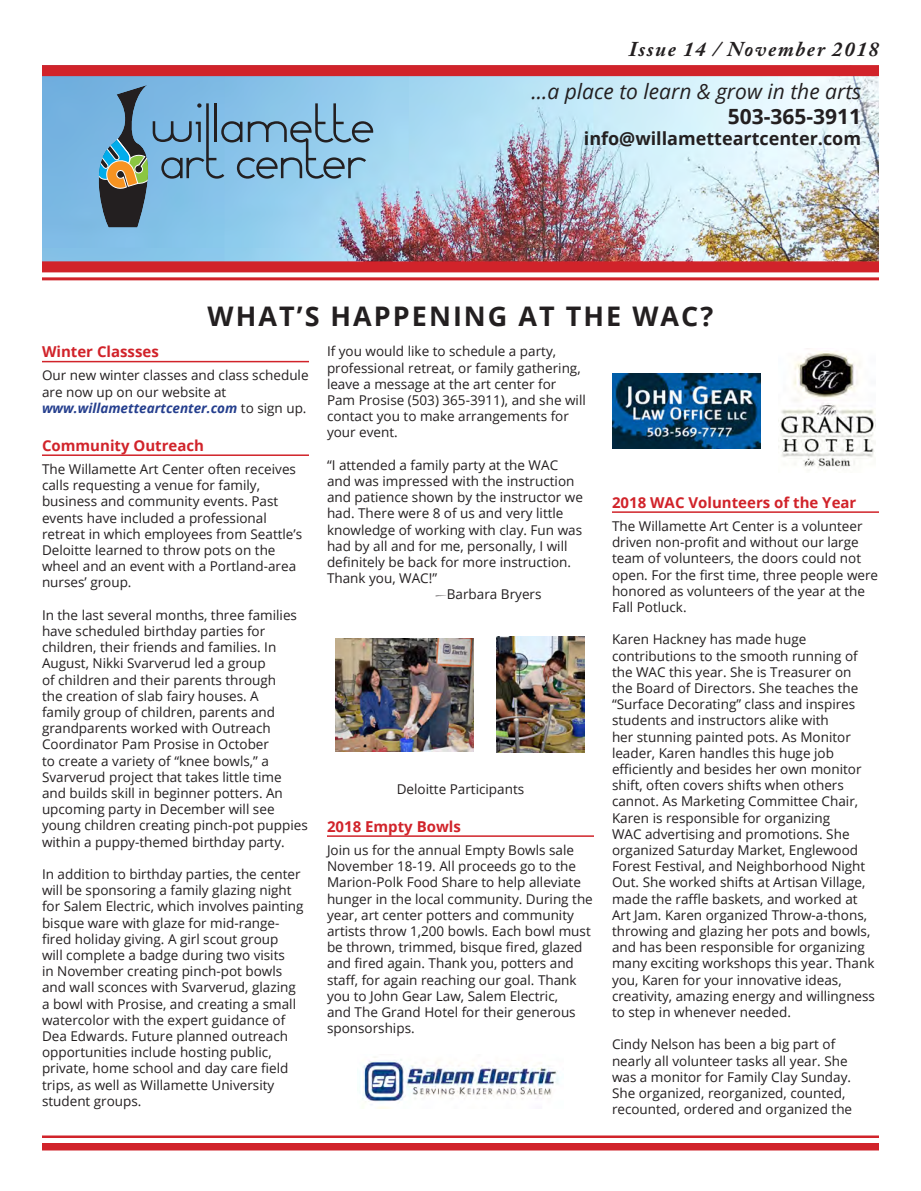
<style>
.page{position:relative;width:921px;height:1191px;background:#fff}
.page>*{position:absolute;margin:0;border:0;box-sizing:border-box;transform-origin:0 0}
.t1{font:700 27px "Open Sans";letter-spacing:.075em;color:#231f20}
.t2{font:italic 21px "Open Sans";color:#231f20}
.t3{font:italic 700 21px "Adobe Caslon Pro";letter-spacing:.075em;color:#231f20}
.t4{font:700 21px "Open Sans";color:#231f20}
.t5{font:700 18px "Open Sans";color:#231f20}
.SUBTITLE{font:700 15px "Open Sans";color:#d1232a}
.BODY{font:13.5px/16.2px "Open Sans";color:#231f20}
.BODY-2{font:italic 700 13.5px "Open Sans";color:#253f8e}
.s1{font-weight:400;font-style:normal;color:#231f20}
.s2{font-family:"Bradley Hand ITC"}
</style>
<div class="page">
<div style="left:42px;top:1143px;width:837px;height:7px;background:#d1232a"></div>
<hr style="left:42px;top:1135px;width:837px;height:3px;background:#d1232a">
<img style="left:42px;top:65px;width:837px;height:215px">
<hr style="left:42px;top:361px;width:267px;height:1px;background:#d1232a">
<hr style="left:42px;top:454px;width:267px;height:2px;background:#d1232a">
<hr style="left:327px;top:835px;width:267px;height:2px;background:#d1232a">
<hr style="left:612px;top:511px;width:267px;height:2px;background:#d1232a">
<svg style="left:85px;top:85px;width:288px;height:142px"></svg>
<img style="left:497px;top:636px;width:88px;height:117px">
<img style="left:335px;top:639px;width:138px;height:112px">
<img style="left:359px;top:1057px;width:200px;height:51px">
<img style="left:778px;top:351px;width:97px;height:118px">
<img style="left:613px;top:373px;width:147px;height:76px">
<h2 class="t3" style="left:629px;top:36px;width:252px">Issue 14 / November 2018</h2>
<p class="t2" style="left:532px;top:77px;width:331px">...a place to learn &amp; grow in the arts</p>
<p class="t4" style="left:728px;top:101px;width:135px">503-365-3911</p>
<p class="t5" style="left:584px;top:126px;width:279px">info@willametteartcenter.com</p>
<p class="t1" style="left:208px;top:297px;width:507px">WHAT’S HAPPENING AT THE WAC?</p>
<p class="SUBTITLE" style="left:42px;top:341px;width:118px">Winter Classses</p>
<p class="BODY" style="left:42px;top:367px;width:268px">Our new winter classes and class schedule are now up on our website at</p>
<p class="BODY-2" style="left:42px;top:398px;width:266px">www.willametteartcenter.com <span class="s1">to sign up.</span></p>
<p class="SUBTITLE" style="left:42px;top:435px;width:164px">Community Outreach</p>
<p class="BODY" style="left:42px;top:461px;width:262px">The Willamette Art Center often receives calls requesting a venue for family, business and community events. Past events have included a professional retreat in which employees from Seattle’s Deloitte learned to throw pots on the wheel and an event with a Portland-area nurses’ group.</p>
<p class="BODY" style="left:42px;top:607px;width:267px">In the last several months, three families have scheduled birthday parties for children, their friends and families. In August, Nikki Svarverud led a group<br>of children and their parents through<br>the creation of slab fairy houses. A<br>family group of children, parents and grandparents worked with Outreach Coordinator Pam Prosise in October<br>to create a variety of “knee bowls,” a Svarverud project that takes little time and builds skill in beginner potters. An upcoming party in December will see young children creating pinch-pot puppies within a puppy-themed birthday party.</p>
<p class="BODY" style="left:42px;top:866px;width:263px">In addition to birthday parties, the center will be sponsoring a family glazing night for Salem Electric, which involves painting bisque ware with glaze for mid-range&shy;fired holiday giving. A girl scout group<br>will complete a badge during two visits<br>in November creating pinch-pot bowls and wall sconces with Svarverud, glazing a bowl with Prosise, and creating a small watercolor with the expert guidance of Dea Edwards. Future planned outreach opportunities include hosting public, private, home school and day care field trips, as well as Willamette University student groups.</p>
<p class="BODY" style="left:327px;top:343px;width:260px">If you would like to schedule a party, professional retreat, or family gathering, leave a message at the art center for Pam Prosise (503) 365-3911), and she will contact you to make arrangements for your event.</p>
<p class="BODY" style="left:327px;top:456px;width:257px">“I attended a family party at the WAC and was impressed with the instruction and patience shown by the instructor we had. There were 8 of us and very little knowledge of working with clay. Fun was had by all and for me, personally, I will definitely be back for more instruction.<br>Thank you, WAC!”</p>
<p class="BODY" style="left:435px;top:586px;width:108px"><span class="s2">—</span>Barbara Bryers</p>
<p class="BODY" style="left:397px;top:780px;width:129px">Deloitte Participants</p>
<p class="SUBTITLE" style="left:327px;top:816px;width:135px">2018 Empty Bowls</p>
<p class="BODY" style="left:327px;top:842px;width:267px">Join us for the annual Empty Bowls sale November 18-19. All proceeds go to the Marion-Polk Food Share to help alleviate hunger in the local community. During the year, art center potters and community artists throw 1,200 bowls. Each bowl must be thrown, trimmed, bisque fired, glazed and fired again. Thank you, potters and staff, for again reaching our goal. Thank you to John Gear Law, Salem Electric,<br>and The Grand Hotel for their generous sponsorships.</p>
<p class="SUBTITLE" style="left:612px;top:492px;width:246px">2018 WAC Volunteers of the Year</p>
<p class="BODY" style="left:612px;top:518px;width:268px">The Willamette Art Center is a volunteer driven non-profit and without our large team of volunteers, the doors could not open. For the first time, three people were honored as volunteers of the year at the Fall Potluck.</p>
<p class="BODY" style="left:612px;top:631px;width:265px">Karen Hackney has made huge contributions to the smooth running of the WAC this year. She is Treasurer on the Board of Directors. She teaches the “Surface Decorating” class and inspires students and instructors alike with<br>her stunning painted pots. As Monitor leader, Karen handles this huge job efficiently and besides her own monitor shift, often covers shifts when others cannot. As Marketing Committee Chair, Karen is responsible for organizing<br>WAC advertising and promotions. She organized Saturday Market, Englewood Forest Festival, and Neighborhood Night Out. She worked shifts at Artisan Village, made the raffle baskets, and worked at Art Jam. Karen organized Throw-a-thons, throwing and glazing her pots and bowls, and has been responsible for organizing many exciting workshops this year. Thank you, Karen for your innovative ideas, creativity, amazing energy and willingness to step in whenever needed.</p>
<p class="BODY" style="left:612px;top:1036px;width:242px">Cindy Nelson has been a big part of nearly all volunteer tasks all year. She was a monitor for Family Clay Sunday.<br>She organized, reorganized, counted, recounted, ordered and organized the</p>
</div>
